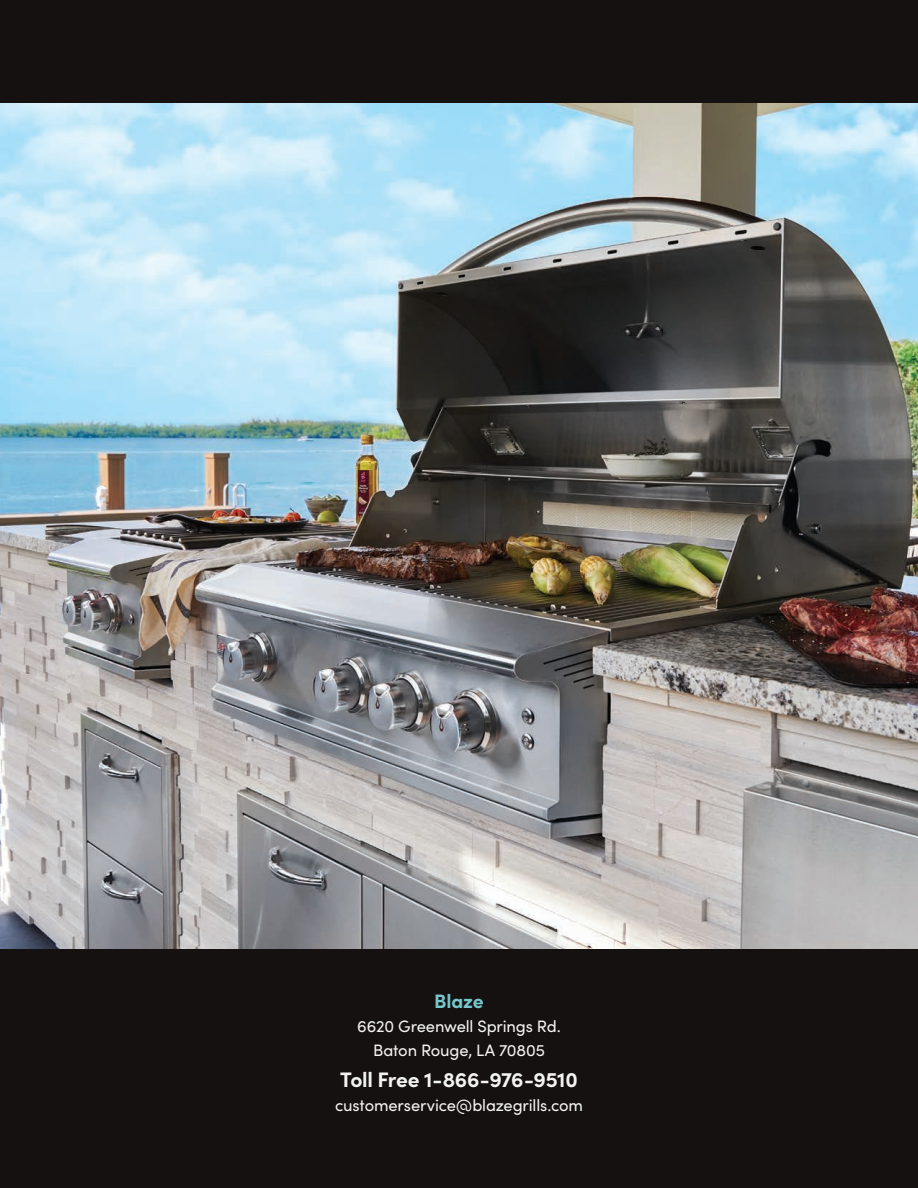
<style>
.page{position:relative;width:918px;height:1188px;background:#161111}
.page>*{position:absolute;margin:0;border:0;box-sizing:border-box;transform-origin:0 0}
.t1{font:700 21px "Sofia Pro";letter-spacing:-.015em;color:#f3f3f3}
.t2{font:700 19.5px "Sofia Pro";letter-spacing:-.01em;color:#76c6cc}
.t3{font:16.5px "Sofia Pro";letter-spacing:-.01em;color:#f3f3f3}
</style>
<div class="page">
<img style="left:0;top:104px;width:918px;height:844px">
<p class="t2" style="left:434px;top:986px;width:51px">Blaze</p>
<p class="t3" style="left:357px;top:1014px;width:205px">6620 Greenwell Springs Rd.</p>
<p class="t3" style="left:373px;top:1038px;width:173px">Baton Rouge, LA 70805</p>
<p class="t1" style="left:340px;top:1064px;width:239px">Toll Free 1-866-976-9510</p>
<p class="t3" style="left:335px;top:1093px;width:249px">customerservice@blazegrills.com</p>
</div>
